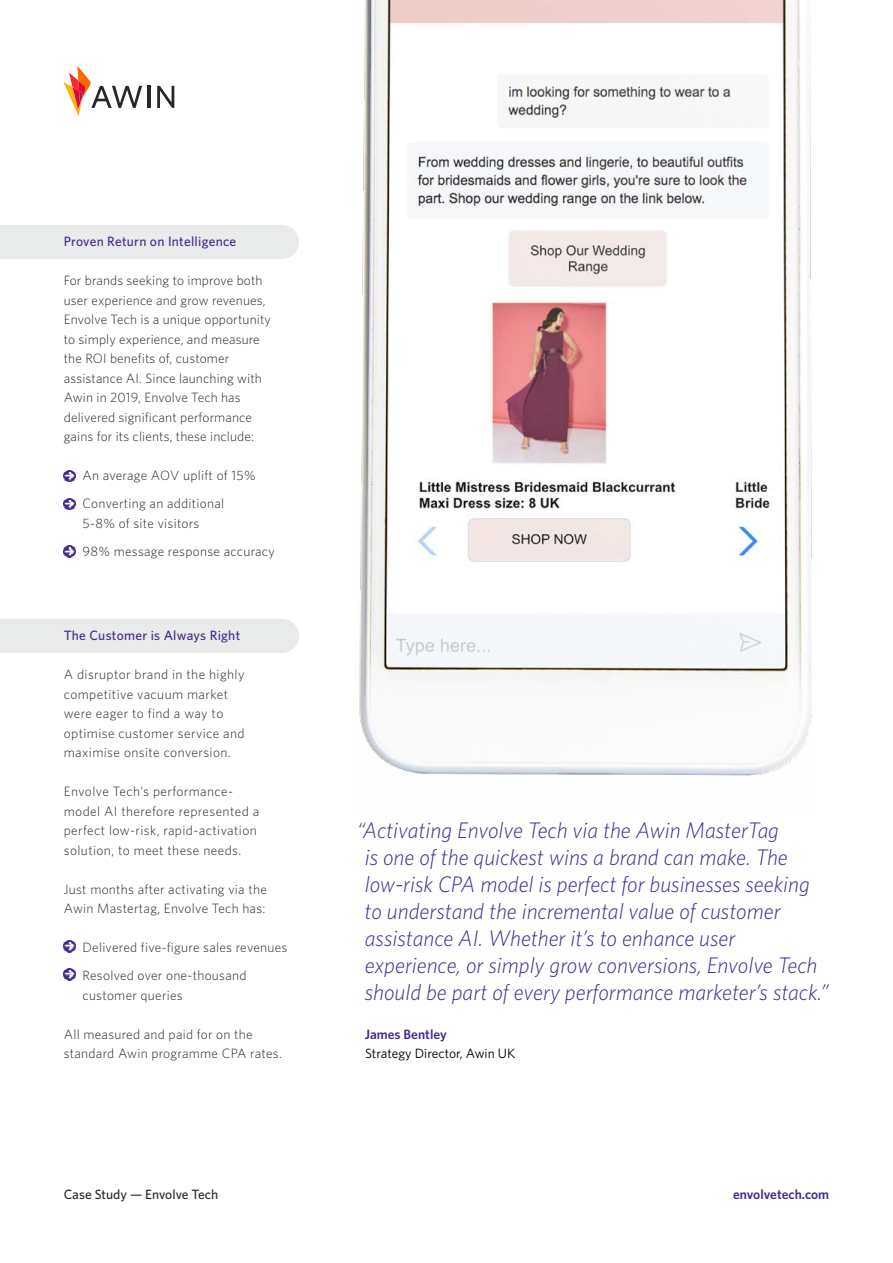
<style>
.page{position:relative;width:893px;height:1263px;background:#fff}
.page>*{position:absolute;margin:0;border:0;box-sizing:border-box;transform-origin:0 0}
.t1{font:italic 300 22.5px/27px "Whitney";color:#442993}
.t2{font:300 13.5px/19.5px "Whitney";letter-spacing:.02em;color:#23282c}
.t3{font:500 13.5px "Whitney";letter-spacing:.02em;color:#442993}
.t4{font:600 13.5px "Whitney";color:#442993}
.t5{font:13.5px "Whitney";color:#000}
.t6{font:500 13.5px "Whitney";color:#23282c}
</style>
<div class="page">
<hr style="left:147px;top:86px;width:3px;height:22px;background:#23282c">
<svg style="left:157px;top:86px;width:17px;height:22px"></svg>
<svg style="left:64px;top:66px;width:78px;height:50px"></svg>
<div style="left:0;top:225px;width:299px;height:34px;background:#e9eaea"></div>
<div style="left:0;top:619px;width:299px;height:34px;background:#e9eaea"></div>
<svg style="left:64px;top:470px;width:11px;height:12px"></svg>
<svg style="left:64px;top:498px;width:11px;height:12px"></svg>
<svg style="left:64px;top:546px;width:11px;height:12px"></svg>
<svg style="left:64px;top:940px;width:11px;height:12px"></svg>
<svg style="left:64px;top:968px;width:11px;height:12px"></svg>
<img style="left:359px;top:0;width:453px;height:776px">
<p class="t3" style="left:64px;top:233px;width:174px">Proven Return on Intelligence</p>
<p class="t2" style="left:64px;top:271px;width:209px">For brands seeking to improve both user experience and grow revenues, Envolve Tech is a unique opportunity to simply experience, and measure the ROI benefits of, customer assistance AI. Since launching with Awin in 2019, Envolve Tech has delivered significant performance gains for its clients, these include:</p>
<p class="t2" style="left:82px;top:461px;width:175px;line-height:28px">An average AOV uplift of 15%<br>Converting an additional</p>
<p class="t2" style="left:82px;top:509px;width:194px;line-height:28px">5-8% of site visitors<br>98% message response accuracy</p>
<p class="t3" style="left:64px;top:626px;width:178px">The Customer is Always Right</p>
<p class="t2" style="left:64px;top:664px;width:182px">A disruptor brand in the highly competitive vacuum market were eager to find a way to optimise customer service and maximise onsite conversion.</p>
<p class="t2" style="left:64px;top:781px;width:197px">Envolve Tech’s performance&shy;model AI therefore represented a perfect low-risk, rapid-activation solution, to meet these needs.</p>
<p class="t2" style="left:64px;top:879px;width:205px">Just months after activating via the<br>Awin Mastertag, Envolve Tech has:</p>
<p class="t2" style="left:82px;top:933px;width:206px;line-height:28px">Delivered five-figure sales revenues<br>Resolved over one-thousand</p>
<p class="t2" style="left:82px;top:985px;width:102px">customer queries</p>
<p class="t2" style="left:64px;top:1024px;width:220px">All measured and paid for on the standard Awin programme CPA rates.</p>
<p class="t1" style="left:365px;top:815px;width:466px;text-indent:-8px">“Activating Envolve Tech via the Awin MasterTag<br>is one of the quickest wins a brand can make. The low-risk CPA model is perfect for businesses seeking to understand the incremental value of customer assistance AI. Whether it’s to enhance user experience, or simply grow conversions, Envolve Tech should be part of every performance marketer’s stack.”</p>
<p class="t4" style="left:365px;top:1025px;width:83px">James Bentley</p>
<p class="t5" style="left:365px;top:1044px;width:152px">Strategy Director, Awin UK</p>
<p class="t6" style="left:64px;top:1185px;width:156px">Case Study — Envolve Tech</p>
<p class="t4" style="left:733px;top:1185px;width:98px">envolvetech.com</p>
</div>
